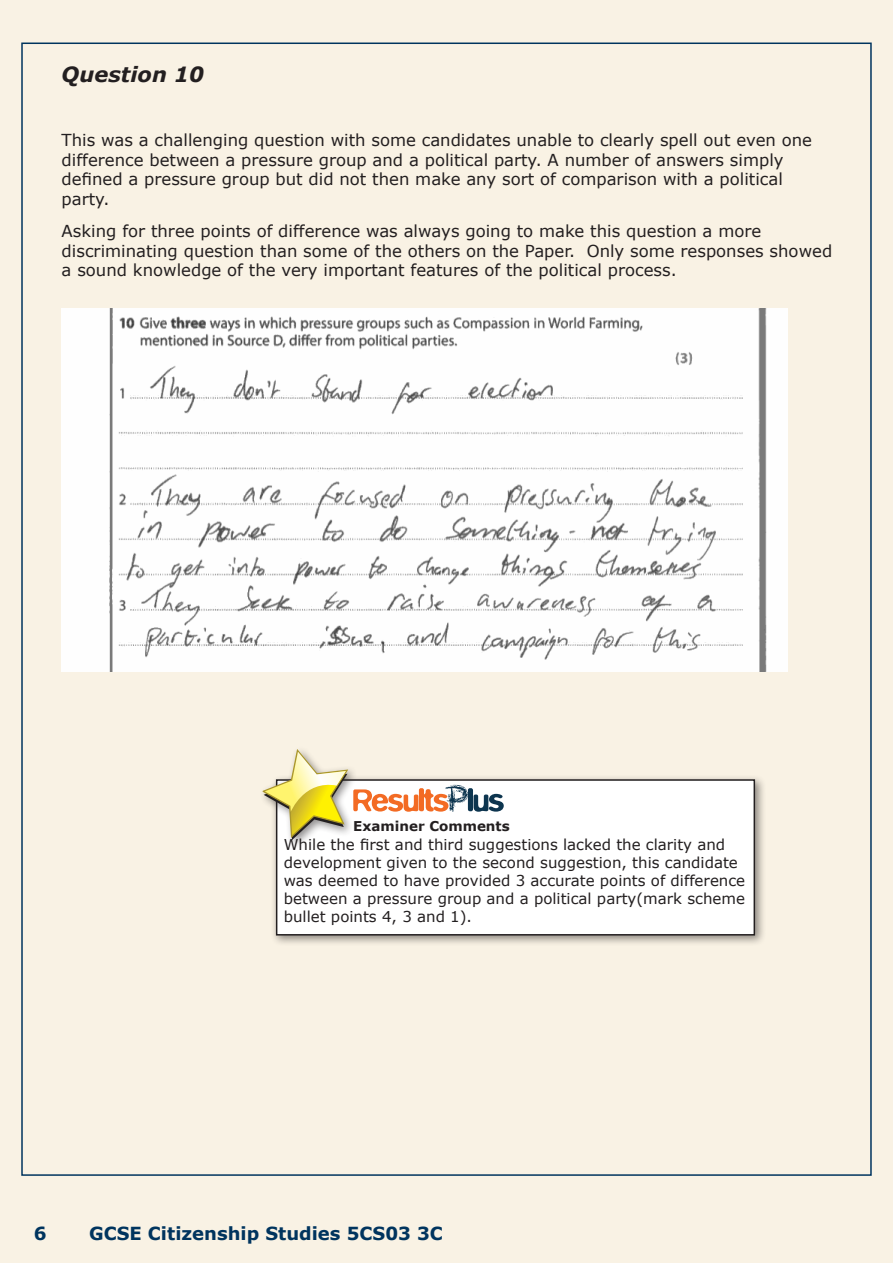
<style>
.page{position:relative;width:893px;height:1263px;background:#f9f2e4}
.page>*{position:absolute;margin:0;border:0;box-sizing:border-box;transform-origin:0 0}
.Heading_2{font:italic 700 21px "Verdana";color:#231f20}
.t1{font:700 18px "Verdana";color:#00345e}
.Body_text{font:16.5px/19.5px "Verdana";color:#231f20}
.Examiner_comments{font:15px/18px "Verdana";color:#231f20}
.t2{font:700 13.5px "Verdana";color:#231f20}
</style>
<div class="page">
<div style="left:271px;top:774px;width:495px;height:173px;background:#231f20;opacity:.5"></div>
<div style="left:277px;top:780px;width:477px;height:155px;background:#fff"></div>
<div style="left:276px;top:779px;width:479px;height:156px;border:2px solid #231f20"></div>
<div style="left:258px;top:745px;width:100px;height:105px;background:#231f20;opacity:.5"></div>
<svg style="left:261px;top:748px;width:243px;height:92px"></svg>
<img style="left:62px;top:308px;width:726px;height:364px">
<p class="Heading_2" style="left:62px;top:61px;width:144px">Question 10</p>
<p class="Body_text" style="left:62px;top:130px;width:752px">This was a challenging question with some candidates unable to clearly spell out even one difference between a pressure group and a political party. A number of answers simply defined a pressure group but did not then make any sort of comparison with a political party.</p>
<p class="Body_text" style="left:62px;top:221px;width:772px">Asking for three points of difference was always going to make this question a more discriminating question than some of the others on the Paper. Only some responses showed a sound knowledge of the very important features of the political process.</p>
<p class="t2" style="left:353px;top:817px;width:158px">Examiner Comments</p>
<p class="Examiner_comments" style="left:284px;top:835px;width:463px">While the first and third suggestions lacked the clarity and development given to the second suggestion, this candidate was deemed to have provided 3 accurate points of difference between a pressure group and a political party(mark scheme bullet points 4, 3 and 1).</p>
<p class="t1" style="left:34px;top:1222px;width:14px">6</p>
<p class="t1" style="left:89px;top:1222px;width:355px">GCSE Citizenship Studies 5CS03 3C</p>
</div>
